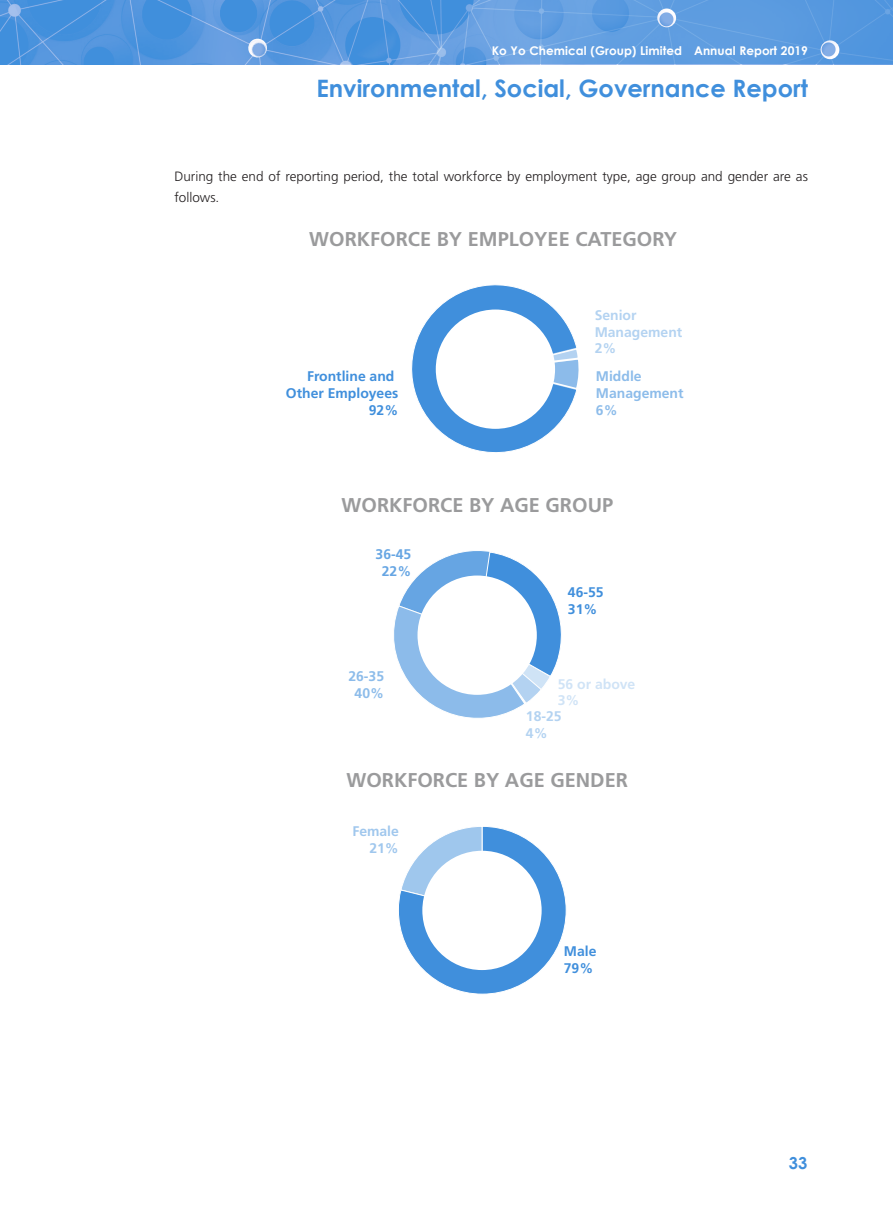
<style>
.page{position:relative;width:893px;height:1212px;background:#fff}
.page>*{position:absolute;margin:0;border:0;box-sizing:border-box;transform-origin:0 0}
.t1{font:700 24px "Century Gothic";color:#408fdc}
.t2{font:700 19.95px "Frutiger LT Std";color:rgb(87 88 90/.6)}
.t3{font:700 16.5px "Century Gothic";color:#408fdc}
.t4{font:700 13.95px/16.8px "Frutiger LT Std";color:#408fdc}
.t5{font:700 13.95px/16.8px "Frutiger LT Std";color:rgb(64 143 220/.6)}
.t6{font:700 13.95px/16.8px "Frutiger LT Std";color:rgb(64 143 220/.4)}
.t7{font:700 13.95px/16.8px "Frutiger LT Std";color:rgb(64 143 220/.25)}
.t8{font:700 13.95px/16.8px "Frutiger LT Std";color:rgb(64 143 220/.5);text-align:right}
.t9{font:700 13.95px/16.8px "Frutiger LT Std";color:rgb(64 143 220/.8);text-align:center}
.t10{font:300 13.5px/21px "Frutiger LT Std";color:#231f20}
.t11{font:700 12px "Century Gothic";letter-spacing:.005em;color:#fff}
</style>
<div class="page">
<img style="left:0;top:0;width:255px;height:64px">
<svg style="left:255px;top:0;width:638px;height:64px;background:#5b9bdf"></svg>
<img style="left:821px;top:40px;width:18px;height:19px;border-radius:9px">
<img style="left:657px;top:9px;width:19px;height:18px;border-radius:9px">
<img style="left:247px;top:39px;width:21px;height:20px">
<svg style="left:411px;top:284px;width:168px;height:169px"></svg>
<div style="left:436px;top:309px;width:119px;height:120px;background:#fff;border-radius:50%"></div>
<svg style="left:394px;top:550px;width:168px;height:168px"></svg>
<div style="left:417px;top:575px;width:120px;height:120px;background:#fff;border-radius:50%"></div>
<svg style="left:398px;top:826px;width:169px;height:168px"></svg>
<div style="left:422px;top:851px;width:120px;height:119px;background:#fff;border-radius:50%"></div>
<p class="t11" style="left:492px;top:41px;width:318px">Ko Yo Chemical (Group) Limited Annual Report 2019</p>
<h1 class="t1" style="left:316px;top:70px;width:493px">Environmental, Social, Governance Report</h1>
<p class="t10" style="left:174px;top:166px;width:635px">During the end of reporting period, the total workforce by employment type, age group and gender are as follows.</p>
<h2 class="t2" style="left:309px;top:227px;width:369px">WORKFORCE BY EMPLOYEE CATEGORY</h2>
<p class="t4" style="left:286px;top:368px;width:114px;text-align:right">Frontline and<br>Other Employees<br>92%</p>
<p class="t6" style="left:595px;top:307px;width:89px">Senior<br>Management<br>2%</p>
<p class="t5" style="left:596px;top:368px;width:89px">Middle<br>Management<br>6%</p>
<h2 class="t2" style="left:342px;top:493px;width:273px">WORKFORCE BY AGE GROUP</h2>
<p class="t9" style="left:376px;top:546px;width:37px">36-45<br>22%</p>
<p class="t5" style="left:348px;top:668px;width:37px;text-align:center">26-35<br>40%</p>
<p class="t4" style="left:568px;top:584px;width:37px">46-55<br>31%</p>
<p class="t7" style="left:558px;top:675px;width:79px">56 or above<br>3%</p>
<p class="t6" style="left:526px;top:708px;width:37px">18-25<br>4%</p>
<h2 class="t2" style="left:346px;top:768px;width:283px">WORKFORCE BY AGE GENDER</h2>
<p class="t8" style="left:352px;top:822px;width:48px">Female<br>21%</p>
<p class="t4" style="left:564px;top:943px;width:34px">Male<br>79%</p>
<p class="t3" style="left:789px;top:1150px;width:20px">33</p>
</div>
